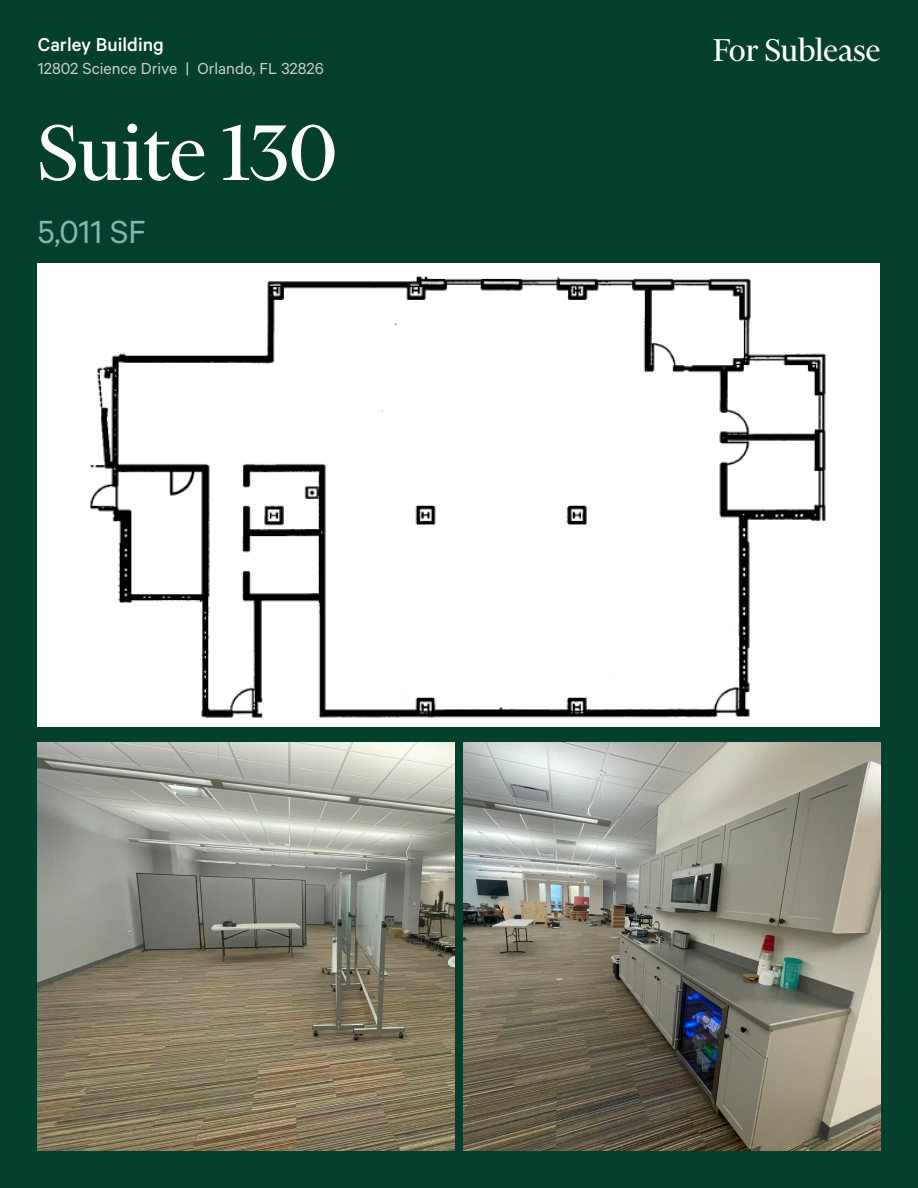
<style>
.page{position:relative;width:918px;height:1188px;background:#023f2c}
.page>*{position:absolute;margin:0;border:0;box-sizing:border-box;transform-origin:0 0}
.Heading_Large{font:90px "Financier Display";color:#fff}
.t1{font:36px "Financier Display";color:#fff}
.Subheading_Large{font:36px "Calibre";color:#7ebcad}
.t2{font:500 21px "Calibre";color:#fff}
.t3{font:18px "Calibre";color:#cbccca}
</style>
<div class="page">
<div style="left:38px;top:264px;width:842px;height:463px;background:#fff"></div>
<img style="left:464px;top:742px;width:416px;height:408px">
<img style="left:90px;top:276px;width:736px;height:442px">
<img style="left:38px;top:742px;width:416px;height:408px">
<p class="t2" style="left:38px;top:33px;width:128px">Carley Building</p>
<p class="t3" style="left:38px;top:58px;width:288px">12802 Science Drive | Orlando, FL 32826</p>
<p class="Heading_Large" style="left:38px;top:106px;width:301px">Suite 130</p>
<p class="Subheading_Large" style="left:38px;top:211px;width:110px">5,011 SF</p>
<p class="t1" style="left:713px;top:32px;width:169px">For Sublease</p>
</div>
